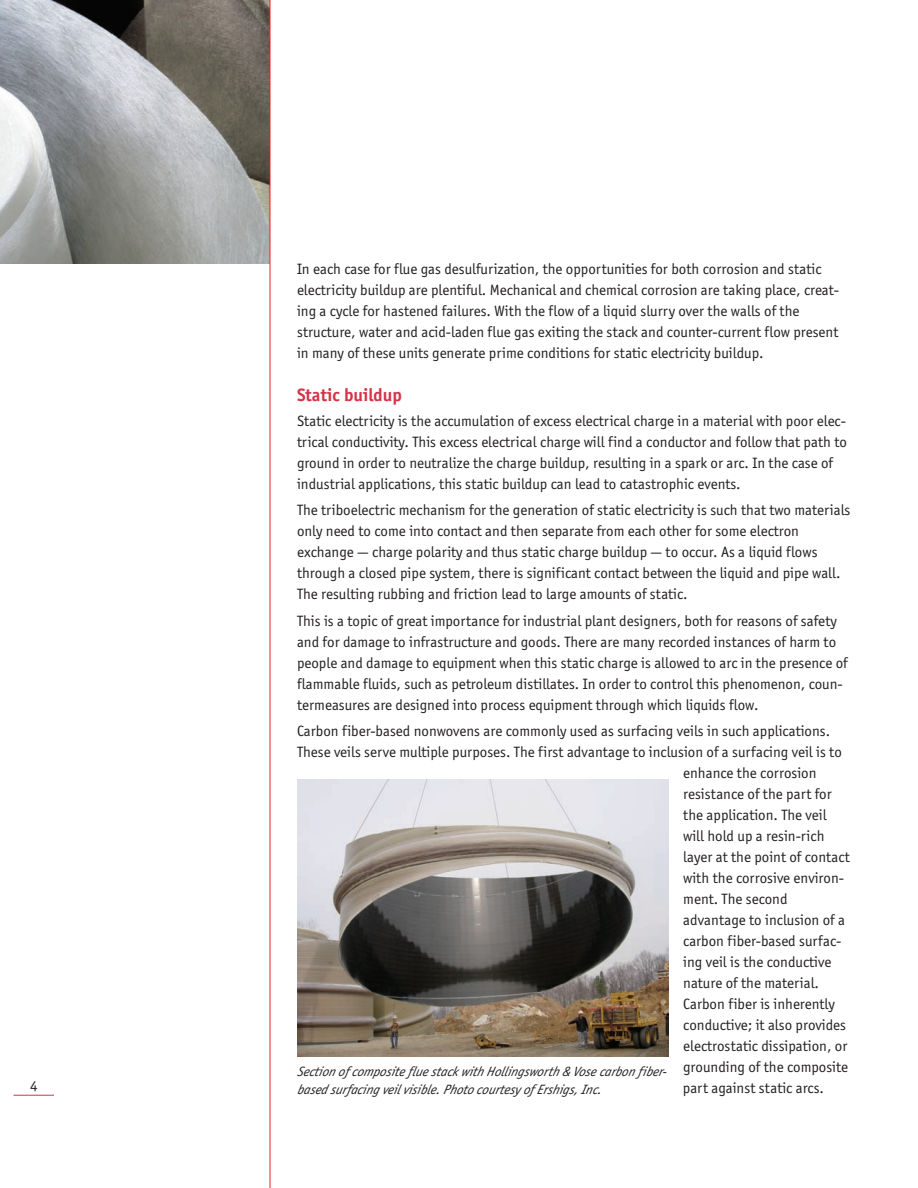
<style>
.page{position:relative;width:918px;height:1188px;background:#fff}
.page>*{position:absolute;margin:0;border:0;box-sizing:border-box;transform-origin:0 0}
.t1{font:700 18px "Officina San ITC";color:#d63247}
.t2{font:15px/21px "Officina San ITC";color:#231f20}
.t3{font:15px "Officina San ITC Book SC";color:#231f20}
.t4{font:italic 13.5px/18px "Officina San ITC";color:#231f20}
</style>
<div class="page">
<img style="left:0;top:0;width:270px;height:263px">
<hr style="left:270px;top:0;width:1px;height:1188px;background:#ee1e24">
<hr style="left:14px;top:1095px;width:40px;height:1px;background:#d63247">
<img style="left:297px;top:779px;width:371px;height:277px">
<p class="t3" style="left:30px;top:1080px;width:9px">4</p>
<p class="t2" style="left:297px;top:259px;width:544px">In each case for flue gas desulfurization, the opportunities for both corrosion and static electricity buildup are plentiful. Mechanical and chemical corrosion are taking place, creat&shy;ing a cycle for hastened failures. With the flow of a liquid slurry over the walls of the structure, water and acid-laden flue gas exiting the stack and counter-current flow present in many of these units generate prime conditions for static electricity buildup.</p>
<p class="t1" style="left:297px;top:388px;width:106px">Static buildup</p>
<p class="t2" style="left:297px;top:412px;width:552px">Static electricity is the accumulation of excess electrical charge in a material with poor elec&shy;trical conductivity. This excess electrical charge will find a conductor and follow that path to ground in order to neutralize the charge buildup, resulting in a spark or arc. In the case of industrial applications, this static buildup can lead to catastrophic events.</p>
<p class="t2" style="left:297px;top:501px;width:555px">The triboelectric mechanism for the generation of static electricity is such that two materials only need to come into contact and then separate from each other for some electron exchange — charge polarity and thus static charge buildup — to occur. As a liquid flows through a closed pipe system, there is significant contact between the liquid and pipe wall.<br>The resulting rubbing and friction lead to large amounts of static.</p>
<p class="t2" style="left:297px;top:612px;width:552px">This is a topic of great importance for industrial plant designers, both for reasons of safety and for damage to infrastructure and goods. There are many recorded instances of harm to people and damage to equipment when this static charge is allowed to arc in the presence of flammable fluids, such as petroleum distillates. In order to control this phenomenon, coun&shy;termeasures are designed into process equipment through which liquids flow.</p>
<p class="t2" style="left:297px;top:722px;width:535px">Carbon fiber-based nonwovens are commonly used as surfacing veils in such applications.</p>
<p class="t2" style="left:297px;top:743px;width:546px">These veils serve multiple purposes. The first advantage to inclusion of a surfacing veil is to</p>
<p class="t2" style="left:683px;top:764px;width:135px">enhance the corrosion</p>
<p class="t2" style="left:683px;top:785px;width:150px">resistance of the part for</p>
<p class="t2" style="left:683px;top:806px;width:145px">the application. The veil</p>
<p class="t2" style="left:683px;top:827px;width:143px">will hold up a resin-rich</p>
<p class="t2" style="left:683px;top:848px;width:168px">layer at the point of contact</p>
<p class="t2" style="left:683px;top:869px;width:162px">with the corrosive environ-</p>
<p class="t2" style="left:683px;top:890px;width:106px">ment. The second</p>
<p class="t2" style="left:683px;top:911px;width:163px">advantage to inclusion of a</p>
<p class="t2" style="left:683px;top:932px;width:160px">carbon fiber-based surfac-</p>
<p class="t2" style="left:683px;top:953px;width:150px">ing veil is the conductive</p>
<p class="t2" style="left:683px;top:974px;width:137px">nature of the material.</p>
<p class="t2" style="left:683px;top:995px;width:153px">Carbon fiber is inherently</p>
<p class="t2" style="left:683px;top:1016px;width:164px">conductive; it also provides</p>
<p class="t2" style="left:683px;top:1037px;width:166px">electrostatic dissipation, or</p>
<p class="t2" style="left:683px;top:1058px;width:166px">grounding of the composite</p>
<p class="t2" style="left:683px;top:1079px;width:143px">part against static arcs.</p>
<p class="t4" style="left:297px;top:1064px;width:373px">Section of comp osite flue stack with Hollingsworth &amp; Vose carbon fiber&shy;based surfacing veil visible.Photo courtesy of Ershigs,Inc.</p>
</div>
